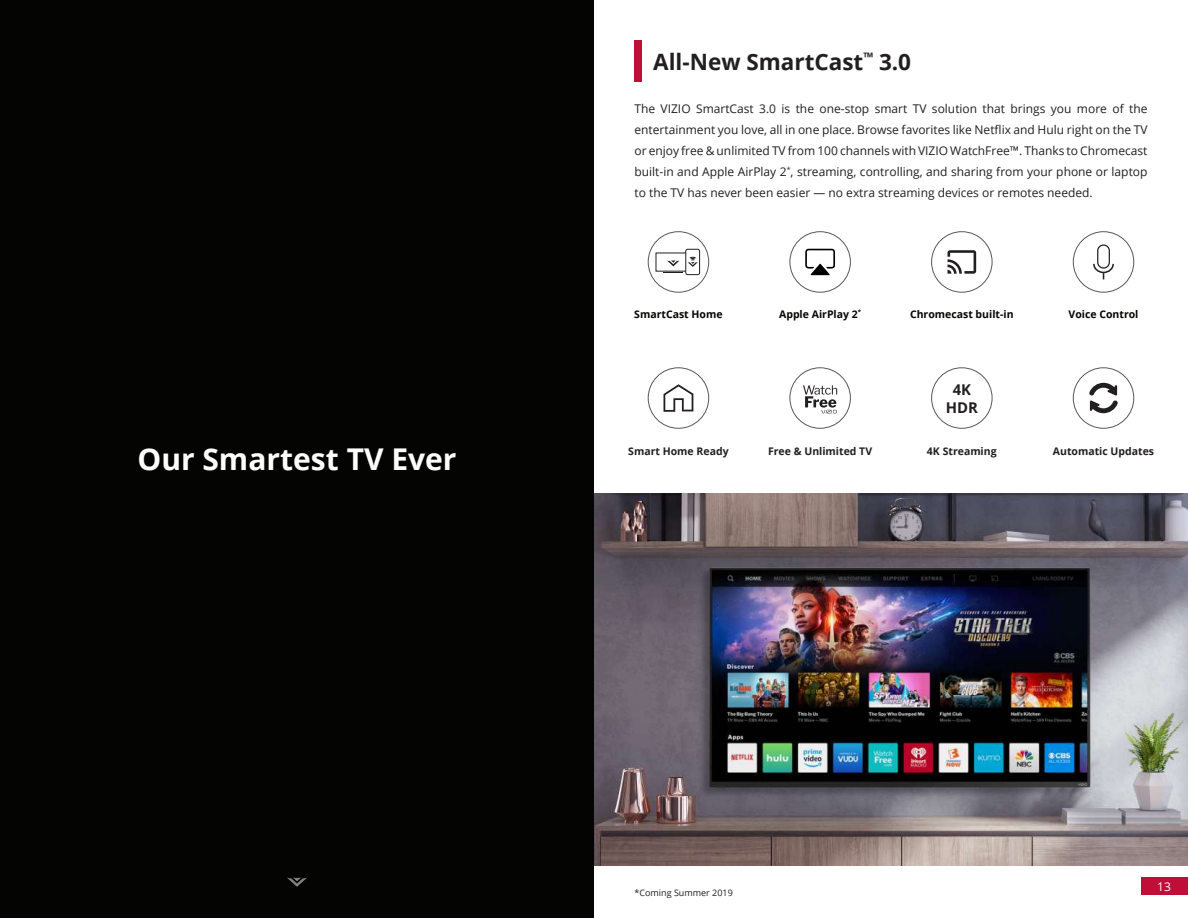
<style>
.page{position:relative;width:1188px;height:918px;background:#fff}
.page>*{position:absolute;margin:0;border:0;box-sizing:border-box;transform-origin:0 0}
.t1{font:700 30px "Open Sans";color:#fff}
.t2{font:700 22.5px "Open Sans";color:#231f20}
.t3{font:700 14.85px/17.9px "Open Sans";color:#231f20;text-align:center}
.t4{font:12px/21px "Open Sans";color:#231f20;text-align:justify}
.t5{font:12px "Open Sans";color:#fff}
.t6{font:700 10.5px "Open Sans";color:#231f20}
.t7{font:700 10.5px "Open Sans";color:#040503}
.t8{font:9px "Open Sans";color:#231f20}
</style>
<div class="page">
<div style="left:1142px;top:878px;width:46px;height:17px;background:#bf0e38"></div>
<div style="left:0;top:0;width:594px;height:918px;background:#040503"></div>
<svg style="left:287px;top:878px;width:20px;height:9px"></svg>
<div style="left:634px;top:40px;width:8px;height:42px;background:#bf0e38"></div>
<img style="left:594px;top:494px;width:594px;height:371px">
<div style="left:1073px;top:367px;width:61px;height:62px;border:1px solid #57585a;border-radius:50%"></div>
<svg style="left:1089px;top:383px;width:29px;height:30px"></svg>
<div style="left:931px;top:367px;width:61px;height:62px;border:1px solid #57585a;border-radius:50%"></div>
<div style="left:648px;top:231px;width:61px;height:62px;border:1px solid #57585a;border-radius:50%"></div>
<div style="left:685px;top:249px;width:15px;height:26px;border:1px solid #231f20;border-radius:2px"></div>
<svg style="left:664px;top:256px;width:34px;height:17px"></svg>
<div style="left:790px;top:231px;width:61px;height:62px;border:1px solid #57585a;border-radius:50%"></div>
<svg style="left:805px;top:249px;width:30px;height:26px"></svg>
<div style="left:931px;top:231px;width:61px;height:62px;border:1px solid #57585a;border-radius:50%"></div>
<svg style="left:948px;top:250px;width:28px;height:24px"></svg>
<div style="left:1073px;top:231px;width:61px;height:62px;border:1px solid #57585a;border-radius:50%"></div>
<svg style="left:1093px;top:263px;width:21px;height:16px"></svg>
<div style="left:1097px;top:244px;width:13px;height:25px;border:1px solid #231f20;border-radius:6px"></div>
<div style="left:790px;top:367px;width:61px;height:62px;border:1px solid #57585a;border-radius:50%"></div>
<svg style="left:803px;top:385px;width:34px;height:29px"></svg>
<div style="left:648px;top:367px;width:61px;height:62px;border:1px solid #57585a;border-radius:50%"></div>
<svg style="left:664px;top:384px;width:29px;height:28px"></svg>
<h1 class="t1" style="left:137px;top:438px;width:321px">Our Smartest TV Ever</h1>
<h2 class="t2" style="left:653px;top:46px;width:259px">All-New SmartCast<sup>™</sup> 3.0</h2>
<p class="t4" style="left:634px;top:98px;width:515px">The VIZIO SmartCast 3.0 is the one-stop smart TV solution that brings you more of the entertainment you love, all in one place. Browse favorites like Netflix and Hulu right on the TV or enjoy free &amp; unlimited TV from 100 channels with VIZIO WatchFree™. Thanks to Chromecast built-in and Apple AirPlay 2<sup>*</sup>, streaming, controlling, and sharing from your phone or laptop to the TV has never been easier — no extra streaming devices or remotes needed.</p>
<p class="t7" style="left:634px;top:307px;width:90px">SmartCast Home</p>
<p class="t7" style="left:779px;top:307px;width:84px">Apple AirPlay 2<sup>*</sup></p>
<p class="t7" style="left:910px;top:307px;width:105px">Chromecast built-in</p>
<p class="t7" style="left:1069px;top:307px;width:71px">Voice Control</p>
<p class="t6" style="left:628px;top:444px;width:102px">Smart Home Ready</p>
<p class="t6" style="left:768px;top:444px;width:106px">Free &amp; Unlimited TV</p>
<p class="t3" style="left:946px;top:380px;width:34px">4K<br>HDR</p>
<p class="t6" style="left:927px;top:444px;width:71px">4K Streaming</p>
<p class="t6" style="left:1053px;top:444px;width:103px">Automatic Updates</p>
<p class="t8" style="left:634px;top:887px;width:100px">*Coming Summer 2019</p>
<p class="t5" style="left:1157px;top:878px;width:15px">13</p>
</div>
